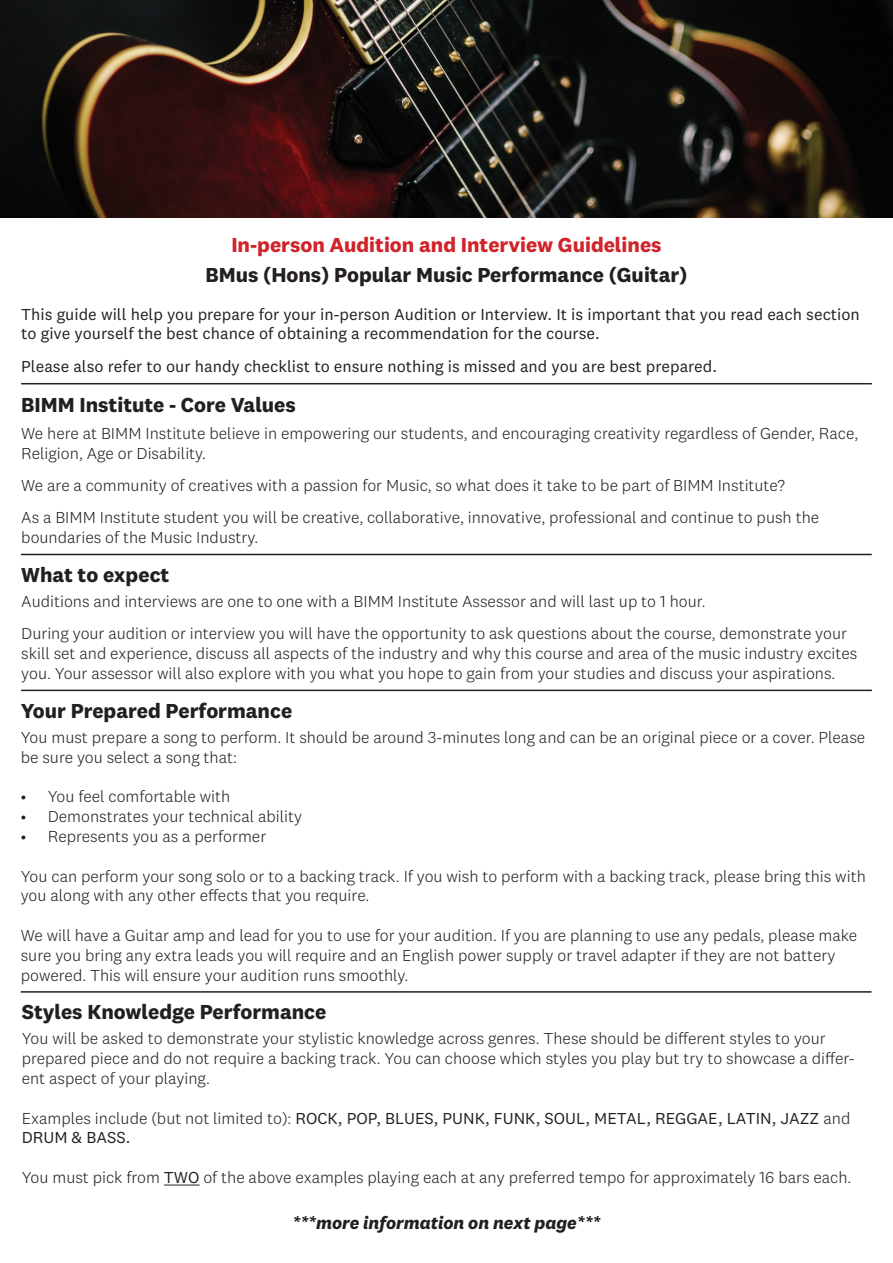
<style>
.page{position:relative;width:893px;height:1263px;background:#fff}
.page>*{position:absolute;margin:0;border:0;box-sizing:border-box;transform-origin:0 0}
.t1{font:700 21px "National 2";color:#231f20}
.t2{font:700 21px "National 2";color:#d1232a}
.t3{font:italic 700 18px "National 2";color:#231f20}
.t4{font:300 16.5px/19.8px "National 2";color:#231f20}
.t5{font:16.5px/19.8px "National 2";color:#231f20}
.s1{font-weight:300}
.s2{font-weight:400}
</style>
<div class="page">
<img style="left:0;top:0;width:893px;height:218px">
<hr style="left:21px;top:383px;width:851px;height:1px;background:#231f20">
<hr style="left:21px;top:554px;width:851px;height:1px;background:#231f20">
<hr style="left:21px;top:690px;width:851px;height:1px;background:#231f20">
<hr style="left:21px;top:991px;width:850px;height:2px;background:#231f20">
<hr style="left:164px;top:1184px;width:36px;height:1px;background:#231f20">
<p class="t2" style="left:231px;top:236px;width:432px">In-person Audition and Interview Guidelines</p>
<p class="t1" style="left:205px;top:267px;width:484px">BMus (Hons) Popular Music Performance (Guitar)</p>
<p class="t5" style="left:21px;top:305px;width:840px">This guide will help you prepare for your in-person Audition or Interview. It is important that you read each section to give yourself the best chance of obtaining a recommendation for the course.</p>
<p class="t5" style="left:21px;top:358px;width:697px">Please also refer to our handy checklist to ensure nothing is missed and you are best prepared.</p>
<p class="t1" style="left:21px;top:396px;width:276px">BIMM Institute - Core Values</p>
<p class="t4" style="left:21px;top:424px;width:838px">We here at BIMM Institute believe in empowering our students, and encouraging creativity regardless of Gender, Race,<br>Religion, Age or Disability.</p>
<p class="t4" style="left:21px;top:470px;width:799px;line-height:32.4px">We are a community of creatives with a passion for Music, so what does it take to be part of BIMM Institute?<br>As a BIMM Institute student you will be creative, collaborative, innovative, professional and continue to push the</p>
<p class="t4" style="left:21px;top:529px;width:239px">boundaries of the Music Industry.</p>
<p class="t1" style="left:21px;top:566px;width:150px">What to expect</p>
<p class="t4" style="left:21px;top:586px;width:827px;line-height:32.4px">Auditions and interviews are one to one with a BIMM Institute Assessor and will last up to 1 hour.<br>During your audition or interview you will have the opportunity to ask questions about the course, demonstrate your</p>
<p class="t4" style="left:21px;top:645px;width:838px">skill set and experience, discuss all aspects of the industry and why this course and area of the music industry excites you. Your assessor will also explore with you what you hope to gain from your studies and discuss your aspirations.</p>
<p class="t1" style="left:21px;top:702px;width:273px">Your Prepared Performance</p>
<p class="t4" style="left:21px;top:729px;width:846px">You must prepare a song to perform. It should be around 3-minutes long and can be an original piece or a cover. Please be sure you select a song that:</p>
<p class="t4" style="left:21px;top:788px;width:211px">• You feel comfortable with</p>
<p class="t4" style="left:21px;top:808px;width:283px">• Demonstrates your technical ability</p>
<p class="t4" style="left:21px;top:828px;width:247px">• Represents you as a performer</p>
<p class="t4" style="left:21px;top:867px;width:847px">You can perform your song solo or to a backing track. If you wish to perform with a backing track, please bring this with you along with any other effects that you require.</p>
<p class="t4" style="left:21px;top:927px;width:838px">We will have a Guitar amp and lead for you to use for your audition. If you are planning to use any pedals, please make sure you bring any extra leads you will require and an English power supply or travel adapter if they are not battery powered. This will ensure your audition runs smoothly.</p>
<p class="t1" style="left:22px;top:1004px;width:306px">Styles Knowledge Performance</p>
<p class="t4" style="left:22px;top:1030px;width:834px">You will be asked to demonstrate your stylistic knowledge across genres. These should be different styles to your prepared piece and do not require a backing track. You can choose which styles you play but try to showcase a differ&shy;ent aspect of your playing.</p>
<p class="t5" style="left:22px;top:1109px;width:830px"><span class="s1">Examples include (but not limited to):</span> ROCK, POP, BLUES, PUNK, FUNK, SOUL, METAL, REGGAE, LATIN, JAZZ <span class="s1">and<br></span>DRUM &amp; BASS.</p>
<p class="t4" style="left:22px;top:1169px;width:831px">You must pick from <span class="s2">TWO</span> of the above examples playing each at any preferred tempo for approximately 16 bars each.</p>
<p class="t3" style="left:292px;top:1216px;width:309px">***more information on next page***</p>
</div>
